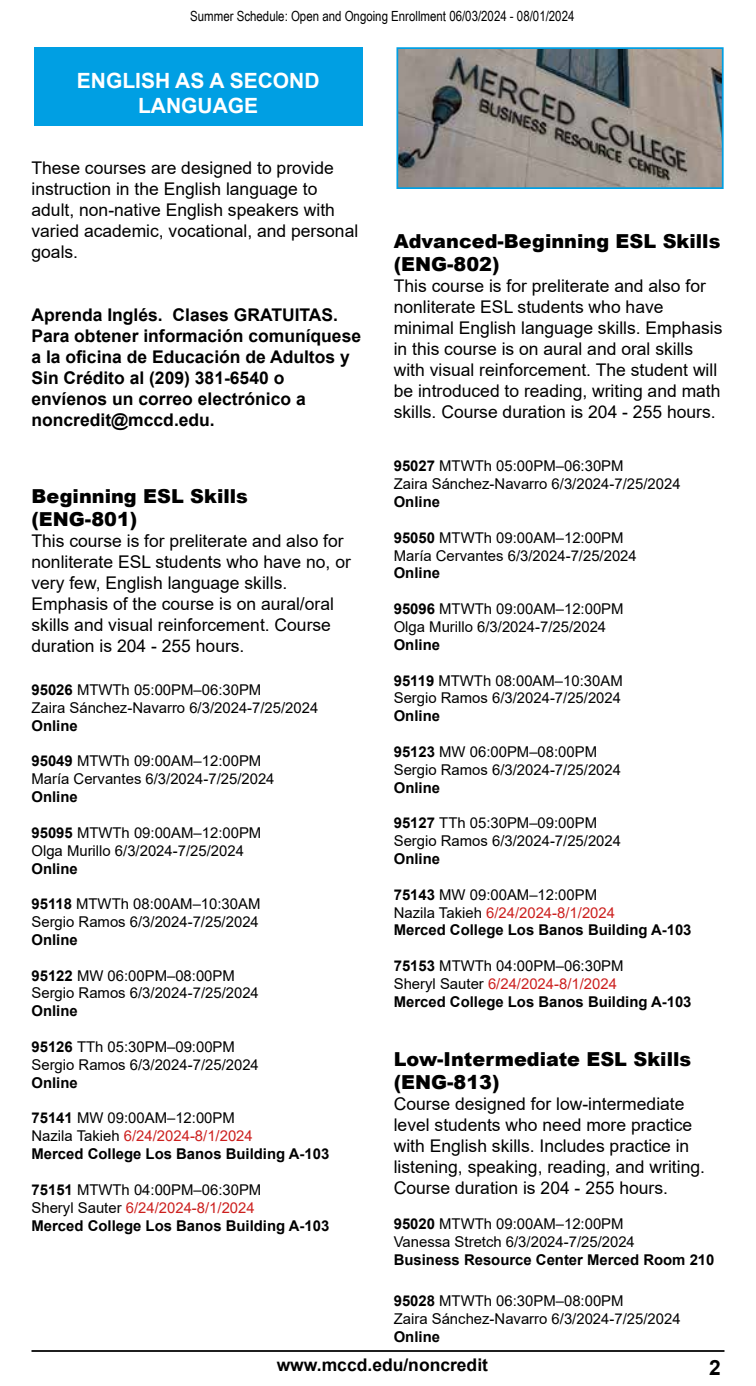
<style>
.page{position:relative;width:756px;height:1386px;background:#fff}
.page>*{position:absolute;margin:0;border:0;box-sizing:border-box;transform-origin:0 0}
.t1{font:700 21px/25.2px "Arial";color:#fff;text-align:center}
.t2{font:700 21px "Arial";color:#000}
.t3{font:900 19.25px/23.1px "Arial";color:#000}
.t4{font:17.5px/21px "Arial";color:#000}
.t5{font:700 17.5px/21px "Arial";color:#000}
.t6{font:14.88px/17.8px "Arial";color:#000}
.t7{font:700 14.88px/17.8px "Arial";color:#000}
.t8{font:14px "Arial Narrow";color:#000}
.s1{font-weight:700}
.s2{font-weight:400}
.s3{font-weight:400;color:#cc1f1d}
</style>
<div class="page">
<hr style="left:32px;top:1350px;width:692px;height:2px;background:#000">
<img style="left:399px;top:50px;width:322px;height:136px">
<div style="left:396px;top:47px;width:328px;height:142px;border:2px solid #009fe3"></div>
<div style="left:34px;top:47px;width:329px;height:79px;background:#009fe3"></div>
<p class="t8" style="left:190px;top:6px;width:386px">Summer Schedule: Open and Ongoing Enrollment 06/03/2024 - 08/01/2024</p>
<h1 class="t1" style="left:77px;top:68px;width:244px">ENGLISH AS A SECOND<br>LANGUAGE</h1>
<p class="t4" style="left:32px;top:157px;width:328px">These courses are designed to provide instruction in the English language to adult, non-native English speakers with varied academic, vocational, and personal goals.</p>
<p class="t5" style="left:32px;top:305px;width:331px">Aprenda Inglés. Clases GRATUITAS.<br>Para obtener información comuníquese a la oficina de Educación de Adultos y<br>Sin Crédito al (209) 381-6540 o envíenos un correo electrónico a noncredit@mccd.edu.</p>
<p class="t3" style="left:32px;top:484px;width:218px">Beginning ESL Skills (ENG-801)</p>
<p class="t4" style="left:32px;top:530px;width:321px">This course is for preliterate and also for nonliterate ESL students who have no, or very few, English language skills.<br>Emphasis of the course is on aural/oral skills and visual reinforcement. Course duration is 204 - 255 hours.</p>
<p class="t6" style="left:32px;top:681px;width:288px"><span class="s1">95026</span> MTWTh 05:00PM–06:30PM<br>Zaira Sánchez-Navarro 6/3/2024-7/25/2024</p>
<p class="t7" style="left:32px;top:717px;width:48px">Online</p>
<p class="t6" style="left:32px;top:752px;width:245px"><span class="s1">95049</span> MTWTh 09:00AM–12:00PM<br>María Cervantes 6/3/2024-7/25/2024</p>
<p class="t7" style="left:32px;top:788px;width:48px">Online</p>
<p class="t6" style="left:32px;top:824px;width:231px"><span class="s1">95095</span> MTWTh 09:00AM–12:00PM<br>Olga Murillo 6/3/2024-7/25/2024</p>
<p class="t7" style="left:32px;top:860px;width:48px">Online</p>
<p class="t6" style="left:32px;top:895px;width:231px"><span class="s1">95118</span> MTWTh 08:00AM–10:30AM<br>Sergio Ramos 6/3/2024-7/25/2024</p>
<p class="t7" style="left:32px;top:931px;width:48px">Online</p>
<p class="t6" style="left:32px;top:966px;width:229px"><span class="s1">95122</span> MW 06:00PM–08:00PM<br>Sergio Ramos 6/3/2024-7/25/2024</p>
<p class="t7" style="left:32px;top:1002px;width:48px">Online</p>
<p class="t6" style="left:32px;top:1038px;width:229px"><span class="s1">95126</span> TTh 05:30PM–09:00PM<br>Sergio Ramos 6/3/2024-7/25/2024</p>
<p class="t7" style="left:32px;top:1074px;width:48px">Online</p>
<p class="t7" style="left:32px;top:1109px;width:299px">75141 <span class="s2">MW 09:00AM–12:00PM<br>Nazila Takieh</span> <span class="s3">6/24/2024-8/1/2024<br></span>Merced College Los Banos Building A-103</p>
<p class="t7" style="left:32px;top:1181px;width:299px">75151 <span class="s2">MTWTh 04:00PM–06:30PM<br>Sheryl Sauter</span> <span class="s3">6/24/2024-8/1/2024<br></span>Merced College Los Banos Building A-103</p>
<p class="t3" style="left:394px;top:229px;width:328px">Advanced-Beginning ESL Skills (ENG-802)</p>
<p class="t4" style="left:394px;top:275px;width:330px">This course is for preliterate and also for nonliterate ESL students who have minimal English language skills. Emphasis in this course is on aural and oral skills with visual reinforcement. The student will be introduced to reading, writing and math skills. Course duration is 204 - 255 hours.</p>
<p class="t6" style="left:394px;top:457px;width:288px"><span class="s1">95027</span> MTWTh 05:00PM–06:30PM<br>Zaira Sánchez-Navarro 6/3/2024-7/25/2024</p>
<p class="t7" style="left:394px;top:493px;width:48px">Online</p>
<p class="t6" style="left:394px;top:529px;width:245px"><span class="s1">95050</span> MTWTh 09:00AM–12:00PM<br>María Cervantes 6/3/2024-7/25/2024</p>
<p class="t7" style="left:394px;top:564px;width:48px">Online</p>
<p class="t6" style="left:394px;top:600px;width:231px"><span class="s1">95096</span> MTWTh 09:00AM–12:00PM<br>Olga Murillo 6/3/2024-7/25/2024</p>
<p class="t7" style="left:394px;top:636px;width:48px">Online</p>
<p class="t6" style="left:394px;top:671px;width:231px"><span class="s1">95119</span> MTWTh 08:00AM–10:30AM<br>Sergio Ramos 6/3/2024-7/25/2024</p>
<p class="t7" style="left:394px;top:707px;width:48px">Online</p>
<p class="t6" style="left:394px;top:743px;width:229px"><span class="s1">95123</span> MW 06:00PM–08:00PM<br>Sergio Ramos 6/3/2024-7/25/2024</p>
<p class="t7" style="left:394px;top:779px;width:48px">Online</p>
<p class="t6" style="left:394px;top:814px;width:229px"><span class="s1">95127</span> TTh 05:30PM–09:00PM<br>Sergio Ramos 6/3/2024-7/25/2024</p>
<p class="t7" style="left:394px;top:850px;width:48px">Online</p>
<p class="t7" style="left:394px;top:886px;width:299px">75143 <span class="s2">MW 09:00AM–12:00PM<br>Nazila Takieh</span> <span class="s3">6/24/2024-8/1/2024<br></span>Merced College Los Banos Building A-103</p>
<p class="t7" style="left:394px;top:957px;width:299px">75153 <span class="s2">MTWTh 04:00PM–06:30PM<br>Sheryl Sauter</span> <span class="s3">6/24/2024-8/1/2024<br></span>Merced College Los Banos Building A-103</p>
<p class="t3" style="left:394px;top:1047px;width:299px">Low-Intermediate ESL Skills (ENG-813)</p>
<p class="t4" style="left:394px;top:1093px;width:313px">Course designed for low-intermediate level students who need more practice with English skills. Includes practice in listening, speaking, reading, and writing.<br>Course duration is 204 - 255 hours.</p>
<p class="t6" style="left:394px;top:1215px;width:243px"><span class="s1">95020</span> MTWTh 09:00AM–12:00PM<br>Vanessa Stretch 6/3/2024-7/25/2024</p>
<p class="t7" style="left:394px;top:1251px;width:322px">Business Resource Center Merced Room 210</p>
<p class="t6" style="left:394px;top:1292px;width:288px"><span class="s1">95028</span> MTWTh 06:30PM–08:00PM<br>Zaira Sánchez-Navarro 6/3/2024-7/25/2024</p>
<p class="t7" style="left:394px;top:1328px;width:48px">Online</p>
<p class="t5" style="left:277px;top:1355px;width:213px">www.mccd.edu/noncredit</p>
<h1 class="t2" style="left:709px;top:1353px;width:13px">2</h1>
</div>
